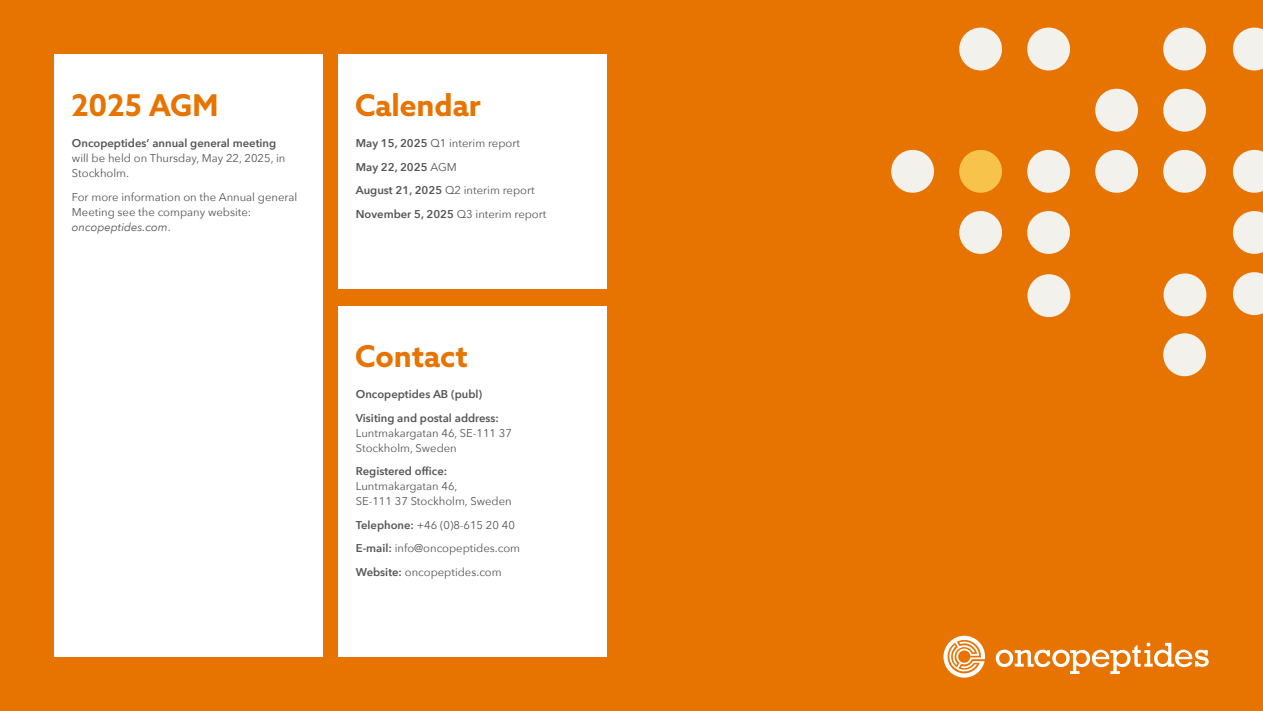
<style>
.page{position:relative;width:1263px;height:711px;background:#fff}
.page>*{position:absolute;margin:0;border:0;box-sizing:border-box;transform-origin:0 0}
.t1{font:700 30px "Azo Sans";color:#e77300}
.t2{font:11.25px/15px "Avenir Next";color:#545454}
.t3{font:600 11.25px/23.5px "Avenir Next";color:#545454}
.s1{font-style:italic}
.s2{font-weight:600}
</style>
<div class="page">
<div style="left:0;top:0;width:1263px;height:710px;background:#e77300"></div>
<div style="left:54px;top:54px;width:268px;height:602px;background:#fff"></div>
<div style="left:339px;top:54px;width:268px;height:234px;background:#fff"></div>
<div style="left:339px;top:306px;width:268px;height:350px;background:#fff"></div>
<svg style="left:996px;top:642px;width:213px;height:31px"></svg>
<svg style="left:943px;top:635px;width:42px;height:42px"></svg>
<svg style="left:891px;top:28px;width:372px;height:349px"></svg>
<div style="left:959px;top:150px;width:43px;height:43px;background:#f7c34a;border-radius:50%"></div>
<h1 class="t1" style="left:71px;top:85px;width:149px">2025 AGM</h1>
<h1 class="t1" style="left:355px;top:85px;width:127px">Calendar</h1>
<p class="t3" style="left:72px;top:131px;width:206px">Oncopeptides’ annual general meeting</p>
<p class="t2" style="left:72px;top:150px;width:215px">will be held on Thursday, May 22, 2025, in<br>Stockholm.</p>
<p class="t2" style="left:72px;top:189px;width:227px">For more information on the Annual general<br>Meeting see the company website: <span class="s1">oncopeptides.com</span>.</p>
<p class="t2" style="left:356px;top:131px;width:192px;line-height:23.5px"><span class="s2">May 15, 2025</span> Q1 interim report<br><span class="s2">May 22, 2025</span> AGM<br><span class="s2">August 21, 2025</span> Q2 interim report<br><span class="s2">November 5, 2025</span> Q3 interim report</p>
<h1 class="t1" style="left:355px;top:336px;width:114px">Contact</h1>
<p class="t3" style="left:356px;top:382px;width:145px">Oncopeptides AB (publ)<br>Visiting and postal address:</p>
<p class="t2" style="left:356px;top:424px;width:158px">Luntmakargatan 46, SE-111 37<br>Stockholm, Sweden</p>
<p class="t3" style="left:356px;top:459px;width:93px">Registered office:</p>
<p class="t2" style="left:356px;top:478px;width:157px">Luntmakargatan 46,<br>SE-111 37 Stockholm, Sweden</p>
<p class="t2" style="left:356px;top:512px;width:166px;line-height:23.5px"><span class="s2">Telephone:</span> +46 (0)8-615 20 40<br><span class="s2">E-mail:</span> info@oncopeptides.com<br><span class="s2">Website:</span> oncopeptides.com</p>
</div>
